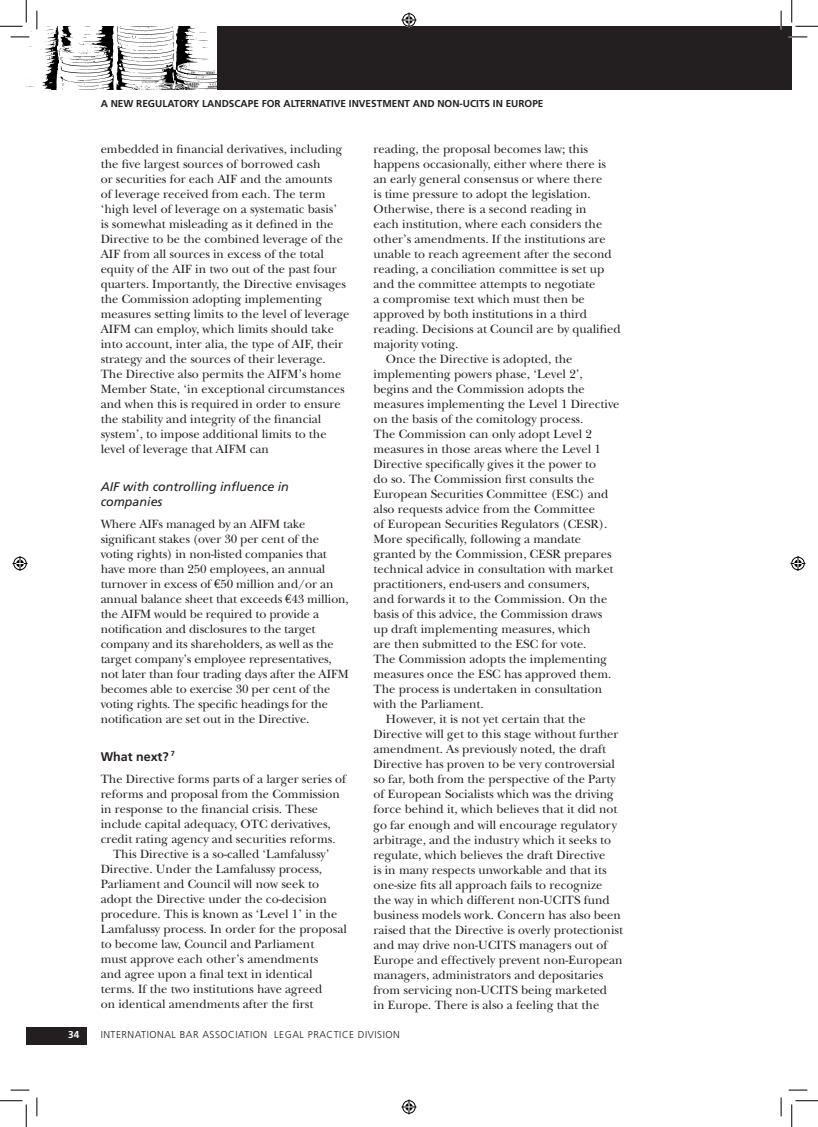
<style>
.page{position:relative;width:818px;height:1127px;background:#fff}
.page>*{position:absolute;margin:0;border:0;box-sizing:border-box;transform-origin:0 0}
.t1{font:12.5px/15px "New Baskerville";color:#231f20}
.t2{font:italic 12.5px/15px "Frutiger";color:#231f20}
.t3{font:700 12.5px "Frutiger";color:#231f20}
.t4{font:700 10px "Frutiger";color:#231f20}
.t5{font:300 10px "Frutiger";letter-spacing:.05em;color:#231f20}
.t6{font:700 10px "Frutiger";color:#fff}
.s1{font-family:"Euro Serif"}
</style>
<div class="page">
<div style="left:26px;top:1026px;width:60px;height:18px;background:#231f20"></div>
<img style="left:26px;top:26px;width:192px;height:63px">
<div style="left:218px;top:26px;width:574px;height:63px;background:#231f20"></div>
<svg style="left:11px;top:36px;width:18px;height:2px"></svg>
<svg style="left:788px;top:36px;width:19px;height:2px"></svg>
<svg style="left:11px;top:1089px;width:18px;height:1px"></svg>
<svg style="left:788px;top:1089px;width:19px;height:1px"></svg>
<svg style="left:36px;top:11px;width:2px;height:18px"></svg>
<svg style="left:36px;top:1097px;width:2px;height:18px"></svg>
<svg style="left:780px;top:11px;width:2px;height:18px"></svg>
<svg style="left:780px;top:1097px;width:2px;height:18px"></svg>
<svg style="left:0;top:0;width:27px;height:27px"></svg>
<svg style="left:0;top:1100px;width:27px;height:26px"></svg>
<svg style="left:791px;top:0;width:27px;height:27px"></svg>
<svg style="left:791px;top:1100px;width:27px;height:26px"></svg>
<svg style="left:401px;top:13px;width:15px;height:15px"></svg>
<svg style="left:401px;top:1099px;width:15px;height:15px"></svg>
<svg style="left:13px;top:556px;width:15px;height:15px"></svg>
<svg style="left:790px;top:556px;width:15px;height:15px"></svg>
<p class="t4" style="left:101px;top:98px;width:19px">A NEW</p>
<p class="t4" style="left:136px;top:98px;width:14px">REGULATORY</p>
<p class="t4" style="left:202px;top:98px;width:27px">LANDSCAPE</p>
<p class="t4" style="left:262px;top:98px;width:7px">FOR</p>
<p class="t4" style="left:283px;top:98px;width:14px">ALTER</p>
<p class="t4" style="left:312px;top:98px;width:61px">NATIVE INVESTME</p>
<p class="t4" style="left:397px;top:98px;width:122px">NT AND NON-UCITS IN EUROPE</p>
<p class="t1" style="left:101px;top:141px;width:250px">embedded in financial derivatives, including the five largest sources of borrowed cash<br>or securities for each AIF and the amounts<br>of leverage received from each. The term ‘high level of leverage on a systematic basis’<br>is somewhat misleading as it defined in the Directive to be the combined leverage of the AIF from all sources in excess of the total equity of the AIF in two out of the past four quarters. Importantly, the Directive envisages the Commission adopting implementing measures setting limits to the level of leverage AIFM can employ, which limits should take into account, inter alia, the type of AIF, their strategy and the sources of their leverage.<br>The Directive also permits the AIFM’s home Member State, ‘in exceptional circumstances and when this is required in order to ensure the stability and integrity of the financial system’, to impose additional limits to the level of leverage that AIFM can</p>
<p class="t2" style="left:101px;top:478px;width:190px">AIF with controlling influence in companies</p>
<p class="t1" style="left:101px;top:516px;width:250px">Where AIFs managed by an AIFM take significant stakes (over 30 per cent of the voting rights) in non-listed companies that have more than 250 employees, an annual turnover in excess of <span class="s1">€</span>50 million and/or an annual balance sheet that exceeds <span class="s1">€</span>43 million, the AIFM would be required to provide a notification and disclosures to the target company and its shareholders, as well as the target company’s employee representatives, not later than four trading days after the AIFM becomes able to exercise 30 per cent of the voting rights. The specific headings for the notification are set out in the Directive.</p>
<p class="t3" style="left:101px;top:748px;width:76px">WHAT NEXT? <sup>7</sup></p>
<p class="t1" style="left:101px;top:771px;width:247px">The Directive forms parts of a larger series of</p>
<p class="t1" style="left:101px;top:786px;width:241px">reforms and proposal from the Commission</p>
<p class="t1" style="left:101px;top:801px;width:219px">in response to the financial crisis. These</p>
<p class="t1" style="left:101px;top:816px;width:232px">include capital adequacy, OTC derivatives,</p>
<p class="t1" style="left:101px;top:831px;width:236px">credit rating agency and securities reforms.</p>
<p class="t1" style="left:113px;top:846px;width:218px">This Directive is a so-called ‘Lamfalussy’</p>
<p class="t1" style="left:101px;top:861px;width:223px">Directive. Under the Lamfalussy process,</p>
<p class="t1" style="left:101px;top:876px;width:220px">Parliament and Council will now seek to</p>
<p class="t1" style="left:101px;top:891px;width:228px">adopt the Directive under the co-decision</p>
<p class="t1" style="left:101px;top:906px;width:238px">procedure. This is known as ‘Level 1’ in the</p>
<p class="t1" style="left:101px;top:921px;width:248px">Lamfalussy process. In order for the proposal</p>
<p class="t1" style="left:101px;top:936px;width:215px">to become law, Council and Parliament</p>
<p class="t1" style="left:101px;top:951px;width:219px">must approve each other’s amendments</p>
<p class="t1" style="left:101px;top:966px;width:213px">and agree upon a final text in identical</p>
<p class="t1" style="left:101px;top:981px;width:223px">terms. If the two institutions have agreed</p>
<p class="t1" style="left:101px;top:996px;width:214px">on identical amendments after the first</p>
<p class="t1" style="left:373px;top:141px;width:216px">reading, the proposal becomes law; this</p>
<p class="t1" style="left:373px;top:156px;width:234px">happens occasionally, either where there is</p>
<p class="t1" style="left:373px;top:171px;width:230px">an early general consensus or where there</p>
<p class="t1" style="left:373px;top:186px;width:219px">is time pressure to adopt the legislation.</p>
<p class="t1" style="left:373px;top:201px;width:215px">Otherwise, there is a second reading in</p>
<p class="t1" style="left:373px;top:216px;width:230px">each institution, where each considers the</p>
<p class="t1" style="left:373px;top:231px;width:234px">other’s amendments. If the institutions are</p>
<p class="t1" style="left:373px;top:246px;width:240px">unable to reach agreement after the second</p>
<p class="t1" style="left:373px;top:261px;width:232px">reading, a conciliation committee is set up</p>
<p class="t1" style="left:373px;top:276px;width:223px">and the committee attempts to negotiate</p>
<p class="t1" style="left:373px;top:291px;width:213px">a compromise text which must then be</p>
<p class="t1" style="left:373px;top:306px;width:215px">approved by both institutions in a third</p>
<p class="t1" style="left:373px;top:321px;width:249px">reading. Decisions at Council are by qualified</p>
<p class="t1" style="left:373px;top:336px;width:86px">majority voting.</p>
<p class="t1" style="left:386px;top:351px;width:188px">Once the Directive is adopted, the</p>
<p class="t1" style="left:373px;top:366px;width:211px">implementing powers phase, ‘Level 2’,</p>
<p class="t1" style="left:373px;top:381px;width:213px">begins and the Commission adopts the</p>
<p class="t1" style="left:373px;top:396px;width:247px">measures implementing the Level 1 Directive</p>
<p class="t1" style="left:373px;top:411px;width:211px">on the basis of the comitology process.</p>
<p class="t1" style="left:373px;top:426px;width:220px">The Commission can only adopt Level 2</p>
<p class="t1" style="left:373px;top:441px;width:229px">measures in those areas where the Level 1</p>
<p class="t1" style="left:373px;top:456px;width:224px">Directive specifically gives it the power to</p>
<p class="t1" style="left:373px;top:471px;width:222px">do so. The Commission first consults the</p>
<p class="t1" style="left:373px;top:486px;width:236px">European Securities Committee (ESC) and</p>
<p class="t1" style="left:373px;top:501px;width:223px">also requests advice from the Committee</p>
<p class="t1" style="left:373px;top:516px;width:235px">of European Securities Regulators (CESR).</p>
<p class="t1" style="left:373px;top:531px;width:209px">More specifically, following a mandate</p>
<p class="t1" style="left:373px;top:546px;width:239px">granted by the Commission, CESR prepares</p>
<p class="t1" style="left:373px;top:561px;width:242px">technical advice in consultation with market</p>
<p class="t1" style="left:373px;top:576px;width:218px">practitioners, end-users and consumers,</p>
<p class="t1" style="left:373px;top:591px;width:235px">and forwards it to the Commission. On the</p>
<p class="t1" style="left:373px;top:606px;width:230px">basis of this advice, the Commission draws</p>
<p class="t1" style="left:373px;top:621px;width:218px">up draft implementing measures, which</p>
<p class="t1" style="left:373px;top:636px;width:214px">are then submitted to the ESC for vote.</p>
<p class="t1" style="left:373px;top:651px;width:235px">The Commission adopts the implementing</p>
<p class="t1" style="left:373px;top:666px;width:239px">measures once the ESC has approved them.</p>
<p class="t1" style="left:373px;top:681px;width:230px">The process is undertaken in consultation</p>
<p class="t1" style="left:373px;top:696px;width:112px">with the Parliament.</p>
<p class="t1" style="left:386px;top:711px;width:201px">However, it is not yet certain that the</p>
<p class="t1" style="left:373px;top:726px;width:246px">Directive will get to this stage without further</p>
<p class="t1" style="left:373px;top:741px;width:234px">amendment. As previously noted, the draft</p>
<p class="t1" style="left:373px;top:756px;width:243px">Directive has proven to be very controversial</p>
<p class="t1" style="left:373px;top:771px;width:244px">so far, both from the perspective of the Party</p>
<p class="t1" style="left:373px;top:786px;width:242px">of European Socialists which was the driving</p>
<p class="t1" style="left:373px;top:801px;width:245px">force behind it, which believes that it did not</p>
<p class="t1" style="left:373px;top:816px;width:245px">go far enough and will encourage regulatory</p>
<p class="t1" style="left:373px;top:831px;width:239px">arbitrage, and the industry which it seeks to</p>
<p class="t1" style="left:373px;top:846px;width:233px">regulate, which believes the draft Directive</p>
<p class="t1" style="left:373px;top:861px;width:234px">is in many respects unworkable and that its</p>
<p class="t1" style="left:373px;top:876px;width:230px">one-size fits all approach fails to recognize</p>
<p class="t1" style="left:373px;top:891px;width:238px">the way in which different non-UCITS fund</p>
<p class="t1" style="left:373px;top:906px;width:249px">business models work. Concern has also been</p>
<p class="t1" style="left:373px;top:921px;width:251px">raised that the Directive is overly protectionist</p>
<p class="t1" style="left:373px;top:936px;width:235px">and may drive non-UCITS managers out of</p>
<p class="t1" style="left:373px;top:951px;width:250px">Europe and effectively prevent non-European</p>
<p class="t1" style="left:373px;top:966px;width:231px">managers, administrators and depositaries</p>
<p class="t1" style="left:373px;top:981px;width:235px">from servicing non-UCITS being marketed</p>
<p class="t1" style="left:373px;top:996px;width:227px">in Europe. There is also a feeling that the</p>
<p class="t6" style="left:68px;top:1028px;width:13px">34</p>
<p class="t5" style="left:101px;top:1028px;width:10px">INTERNATIONAL</p>
<p class="t5" style="left:180px;top:1028px;width:37px">BAR ASSOCIATION</p>
<p class="t5" style="left:274px;top:1028px;width:46px">LEGAL PRACTICE</p>
<p class="t5" style="left:358px;top:1028px;width:13px">DIVISION</p>
</div>
